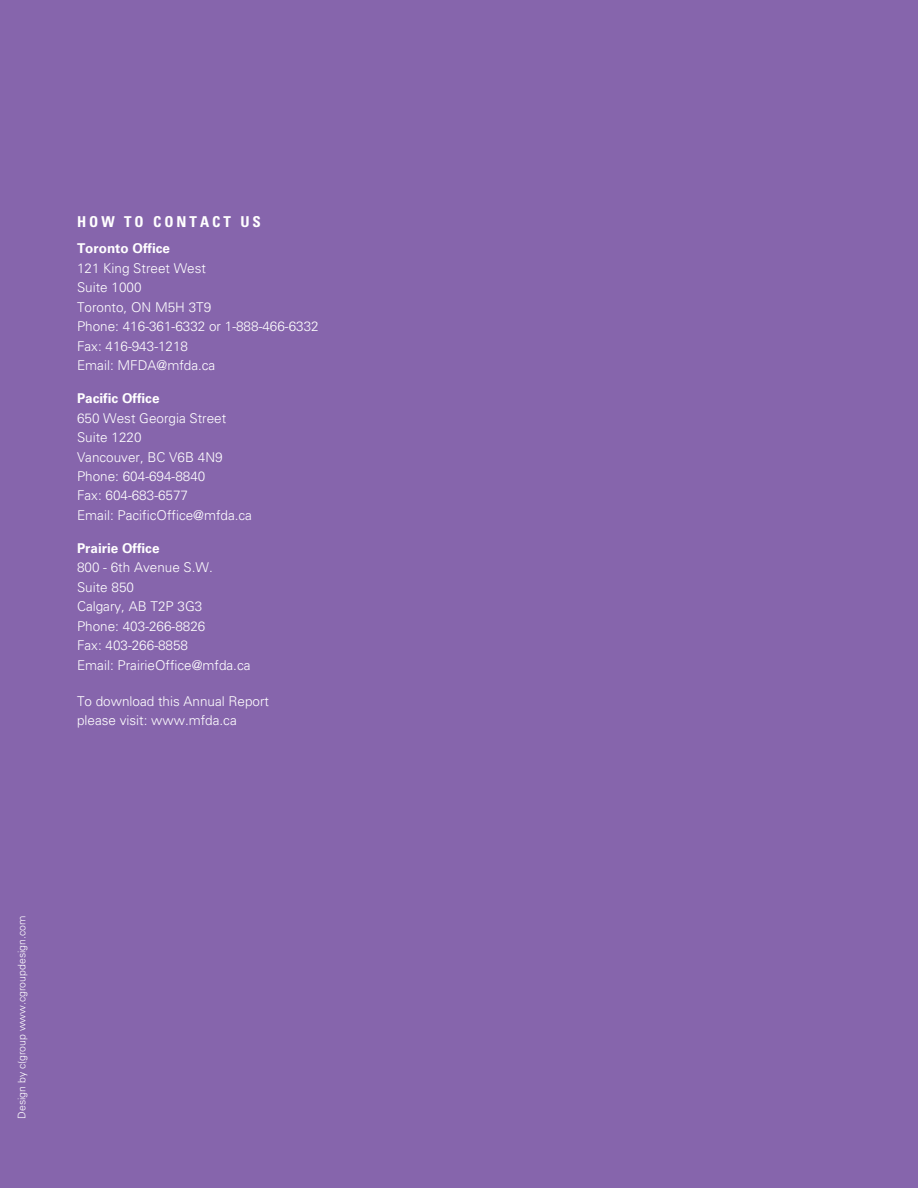
<style>
.page{position:relative;width:918px;height:1188px;background:#8665ac}
.page>*{position:absolute;margin:0;border:0;box-sizing:border-box;transform-origin:0 0}
.t1{font:700 condensed 15px "Univers";letter-spacing:.2em;color:#fff}
.t2{font:300 13.5px/19.5px "Univers";color:#fff}
.t3{font:700 13.5px "Univers";color:#fff}
.t4{font:300 10.5px "Univers";color:#fff}
</style>
<div class="page">
<h2 class="t1" style="left:77px;top:212px;width:185px">HOW TO CONTACT US</h2>
<p class="t3" style="left:77px;top:240px;width:95px">Toronto Office</p>
<p class="t2" style="left:77px;top:258px;width:131px">121 King Street West</p>
<p class="t2" style="left:77px;top:278px;width:66px">Suite 1000</p>
<p class="t2" style="left:77px;top:297px;width:136px">Toronto, ON M5H 3T9</p>
<p class="t2" style="left:77px;top:317px;width:243px">Phone: 416-361-6332 or 1-888-466-6332</p>
<p class="t2" style="left:77px;top:336px;width:113px">Fax: 416-943-1218</p>
<p class="t2" style="left:77px;top:356px;width:140px">Email: MFDA@mfda.ca</p>
<p class="t3" style="left:77px;top:390px;width:84px">Pacific Office</p>
<p class="t2" style="left:77px;top:408px;width:151px">650 West Georgia Street</p>
<p class="t2" style="left:77px;top:427px;width:66px">Suite 1220</p>
<p class="t2" style="left:77px;top:447px;width:147px">Vancouver, BC V6B 4N9</p>
<p class="t2" style="left:77px;top:466px;width:130px">Phone: 604-694-8840</p>
<p class="t2" style="left:77px;top:486px;width:113px">Fax: 604-683-6577</p>
<p class="t2" style="left:77px;top:505px;width:177px">Email: PacificOffice@mfda.ca</p>
<p class="t3" style="left:77px;top:540px;width:84px">Prairie Office</p>
<p class="t2" style="left:77px;top:558px;width:137px">800 - 6th Avenue S.W.</p>
<p class="t2" style="left:77px;top:577px;width:59px">Suite 850</p>
<p class="t2" style="left:77px;top:597px;width:127px">Calgary, AB T2P 3G3</p>
<p class="t2" style="left:77px;top:616px;width:130px">Phone: 403-266-8826</p>
<p class="t2" style="left:77px;top:636px;width:113px">Fax: 403-266-8858</p>
<p class="t2" style="left:77px;top:655px;width:175px">Email: PrairieOffice@mfda.ca</p>
<p class="t2" style="left:77px;top:691px;width:194px">To download this Annual Report please visit: www.mfda.ca</p>
<p class="t4" style="left:16px;top:1119px;width:205px;rotate:-90deg">Design by c(group www.cgroupdesign.com</p>
</div>
